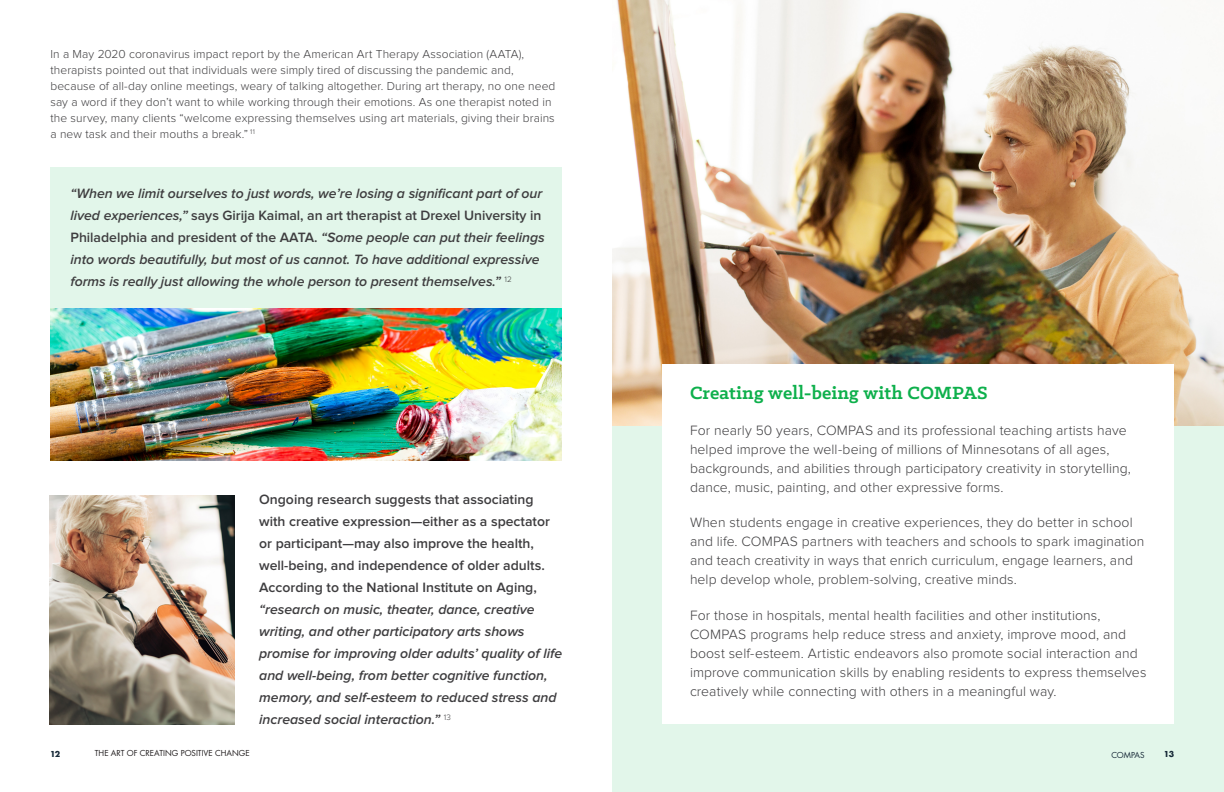
<style>
.page{position:relative;width:1224px;height:792px;background:#fff}
.page>*{position:absolute;margin:0;border:0;box-sizing:border-box;transform-origin:0 0}
.t1{font:700 20px "Klinic Slab";letter-spacing:.01em;color:#0eb04c}
.t2{font:300 14px/19px "Proxima Nova";letter-spacing:.005em;color:#3e3d3f}
.INTRO{font:italic 600 14px/21.9px "Proxima Nova";color:#3e3d3f}
.t3{font:300 12px/16px "Proxima Nova";letter-spacing:.005em;color:#3e3d3f}
.t4{font:8px "Futura Std";color:#231f20}
.Folio{font:8px "Futura Std";letter-spacing:-.01em;color:#172938}
.Folio-2{font:700 8px "Futura";color:#172938}
.s1{font-style:normal}
</style>
<div class="page">
<div style="left:613px;top:416px;width:611px;height:376px;background:#e2f6ea"></div>
<img style="left:613px;top:0;width:611px;height:426px">
<div style="left:50px;top:167px;width:512px;height:192px;background:#e2f6ea"></div>
<img style="left:50px;top:308px;width:512px;height:153px">
<div style="left:662px;top:364px;width:511px;height:360px;background:#fff"></div>
<img style="left:50px;top:495px;width:185px;height:229px">
<p class="t3" style="left:50px;top:47px;width:507px">In a May 2020 coronavirus impact report by the American Art Therapy Association (AATA), therapists pointed out that individuals were simply tired of discussing the pandemic and, because of all-day online meetings, weary of talking altogether. During art therapy, no one need say a word if they don’t want to while working through their emotions. As one therapist noted in the survey, many clients “welcome expressing themselves using art materials, giving their brains a new task and their mouths a break.” <sup>11</sup></p>
<p class="INTRO" style="left:71px;top:183px;width:476px">“When we limit ourselves to just words, we’re losing a significant part of our lived experiences,” <span class="s1">says Girija Kaimal, an art therapist at Drexel University in Philadelphia and president of the AATA.</span> “Some people can put their feelings into words beautifully, but most of us cannot. To have additional expressive forms is really just allowing the whole person to present themselves.” <sup>12</sup></p>
<p class="INTRO" style="left:259px;top:489px;width:305px"><span class="s1">Ongoing research suggests that associating with creative expression—either as a spectator or participant—may also improve the health, well-being, and independence of older adults.<br>According to the National Institute on Aging, </span>“research on music, theater, dance, creative writing, and other participatory arts shows promise for improving older adults’ quality of life and well-being, from better cognitive function, memory, and self-esteem to reduced stress and increased social interaction.” <sup>13</sup></p>
<p class="Folio-2" style="left:50px;top:748px;width:12px">12</p>
<p class="t4" style="left:95px;top:748px;width:156px">THE ART OF CREATING POSITIVE CHANGE</p>
<p class="t1" style="left:690px;top:380px;width:299px">Creating well-being with COMPAS</p>
<p class="t2" style="left:690px;top:422px;width:443px">For nearly 50 years, COMPAS and its professional teaching artists have helped improve the well-being of millions of Minnesotans of all ages, backgrounds, and abilities through participatory creativity in storytelling, dance, music, painting, and other expressive forms.</p>
<p class="t2" style="left:690px;top:514px;width:456px">When students engage in creative experiences, they do better in school and life. COMPAS partners with teachers and schools to spark imagination and teach creativity in ways that enrich curriculum, engage learners, and help develop whole, problem-solving, creative minds.</p>
<p class="t2" style="left:690px;top:607px;width:458px">For those in hospitals, mental health facilities and other institutions, COMPAS programs help reduce stress and anxiety, improve mood, and boost self-esteem. Artistic endeavors also promote social interaction and improve communication skills by enabling residents to express themselves creatively while connecting with others in a meaningful way.</p>
<p class="Folio" style="left:1111px;top:750px;width:35px">COMPAS</p>
<p class="Folio-2" style="left:1164px;top:748px;width:12px">13</p>
</div>
